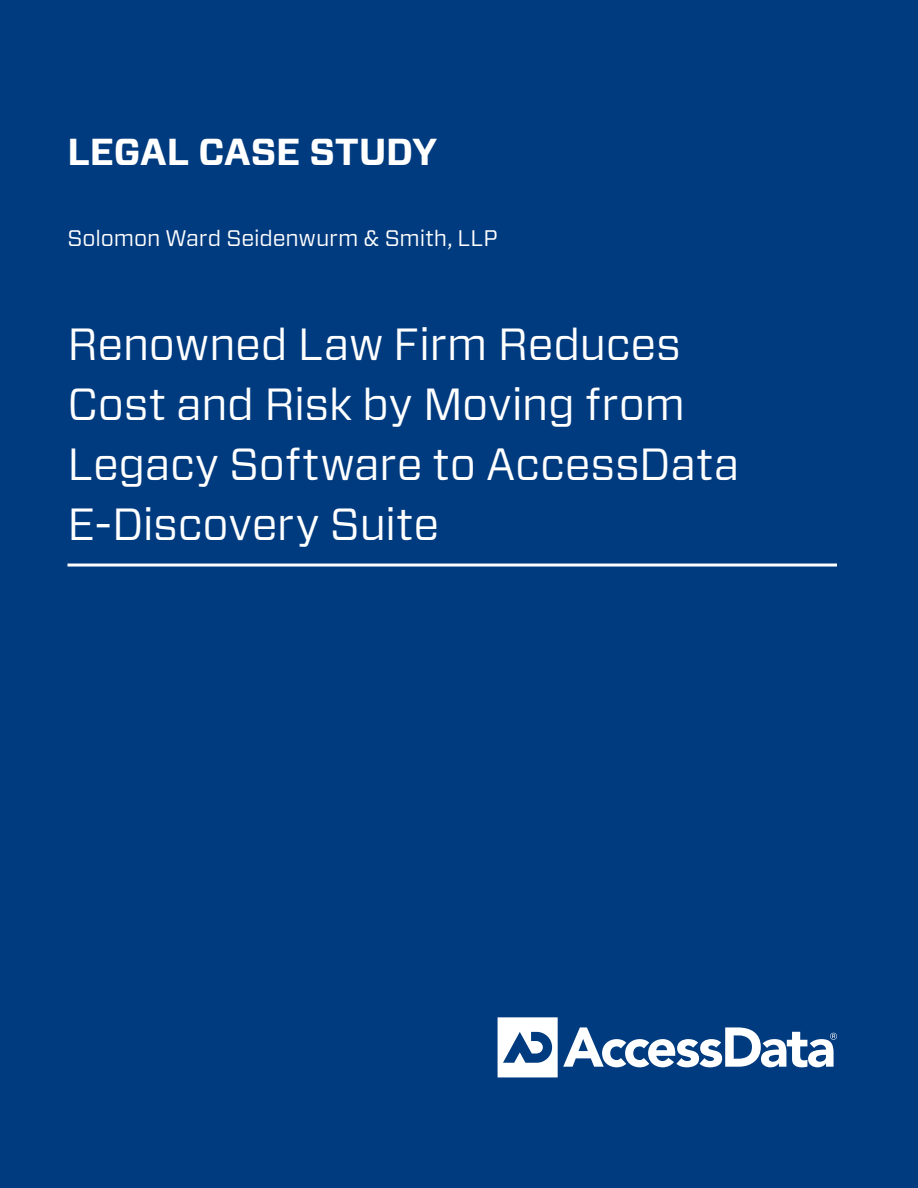
<style>
.page{position:relative;width:918px;height:1188px;background:#003b7f}
.page>*{position:absolute;margin:0;border:0;box-sizing:border-box;transform-origin:0 0}
.t1{font:45px/60px "Vitesse Sans";letter-spacing:-.005em;color:#fff}
.t2{font:700 37.5px "Vitesse Sans";color:#fff}
.t3{font:22.5px "Vitesse Sans";letter-spacing:-.005em;color:#fff}
</style>
<div class="page">
<svg style="left:498px;top:1017px;width:339px;height:60px"></svg>
<hr style="left:68px;top:564px;width:769px;height:3px;background:#fff">
<p class="t2" style="left:68px;top:127px;width:371px">LEGAL CASE STUDY</p>
<p class="t3" style="left:68px;top:223px;width:432px">Solomon Ward Seidenwurm &amp; Smith, LLP</p>
<p class="t1" style="left:68px;top:314px;width:673px">Renowned Law Firm Reduces<br>Cost and Risk by Moving from<br>Legacy Software to AccessData<br>E-Discovery Suite</p>
</div>
